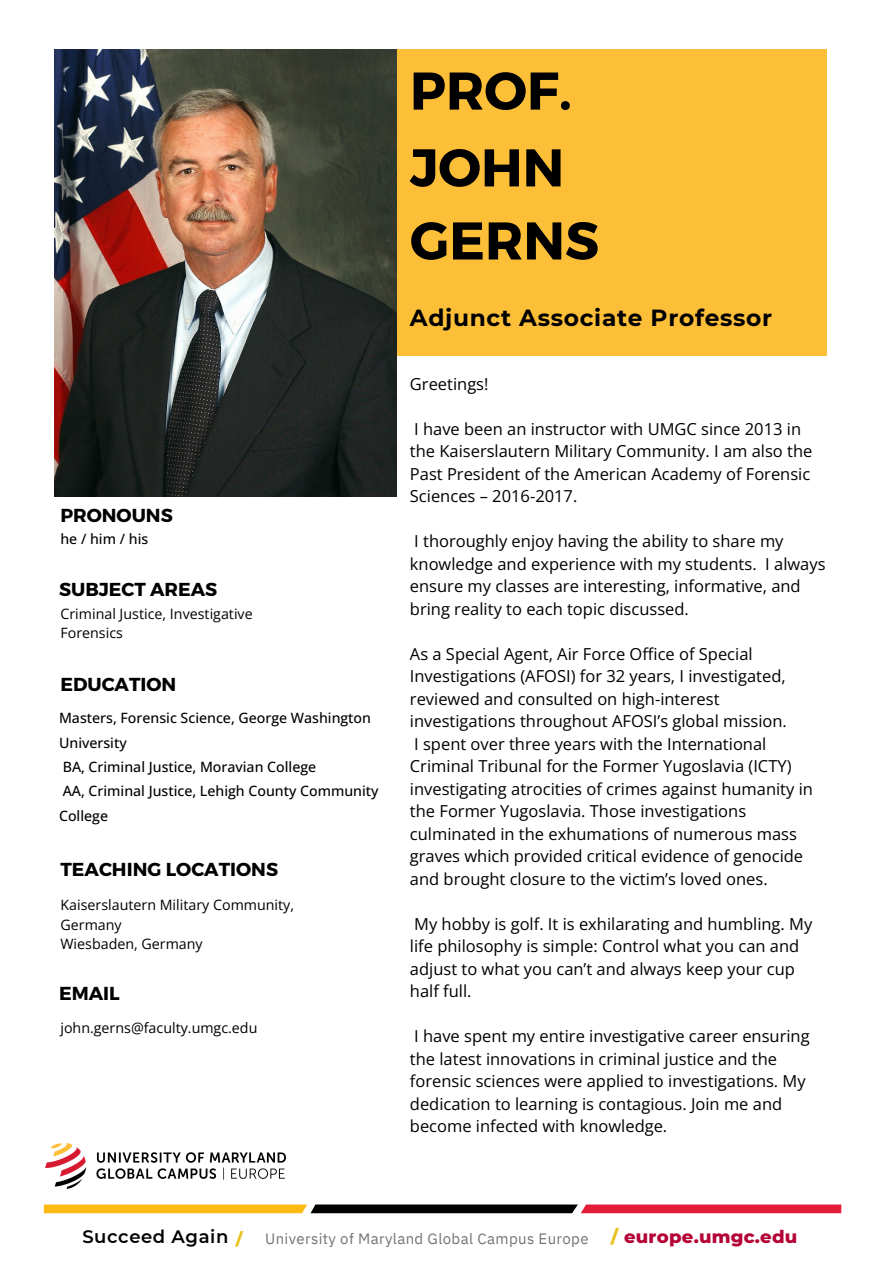
<style>
.page{position:relative;width:894px;height:1264px;background:#fff}
.page>*{position:absolute;margin:0;border:0;box-sizing:border-box;transform-origin:0 0}
.t1{font:700 52.95px "Montserrat";color:#000}
.t2{font:700 23.25px "Montserrat";letter-spacing:.03em;color:#000}
.t3{font:700 18.75px "Montserrat";color:#000}
.t4{font:800 18px "Montserrat";letter-spacing:.015em;color:#b40035}
.t5{font:600 18px "Montserrat";letter-spacing:.035em;color:#000}
.t6{font:16.5px/22.5px "Open Sans";color:#000}
.t7{font:800 16.5px "Montserrat";color:#e7c21f}
.t8{font:15px "IBM Plex Sans";letter-spacing:.025em;color:#747377}
.t9{font:500 14.25px/24.3px "Open Sans";color:#000}
.t10{font:14.25px/19.2px "Open Sans";color:#000}
.s1{color:#e7c21f}
</style>
<div class="page">
<div style="left:64px;top:49px;width:762px;height:306px;background:#fdbf38"></div>
<img style="left:54px;top:49px;width:342px;height:447px">
<svg style="left:44px;top:1204px;width:797px;height:9px;background:#a7552a"></svg>
<img style="left:45px;top:1143px;width:240px;height:45px">
<h5 class="t1" style="left:410px;top:56px;width:163px">PROF.</h5>
<h1 class="t1" style="left:410px;top:133px;width:156px">JOHN</h1>
<h1 class="t1" style="left:410px;top:206px;width:191px">GERNS</h1>
<h6 class="t3" style="left:60px;top:503px;width:114px">PRONOUNS</h6>
<h3 class="t9" style="left:60px;top:526px;width:89px">he / him / his</h3>
<p class="t3" style="left:59px;top:577px;width:160px">SUBJECT AREAS</p>
<p class="t10" style="left:60px;top:604px;width:194px">Criminal Justice, Investigative<br>Forensics</p>
<h3 class="t3" style="left:60px;top:672px;width:117px">EDUCATION</h3>
<h6 class="t9" style="left:59px;top:705px;width:321px">Masters, Forensic Science, George Washington<br>University<br>BA, Criminal Justice, Moravian College<br>AA, Criminal Justice, Lehigh County Community<br>College</h6>
<h3 class="t3" style="left:60px;top:857px;width:219px">TEACHING LOCATIONS</h3>
<p class="t10" style="left:60px;top:895px;width:235px">Kaiserslautern Military Community,<br>Germany</p>
<h3 class="t10" style="left:60px;top:933px;width:144px">Wiesbaden, Germany</h3>
<h3 class="t3" style="left:59px;top:981px;width:62px">EMAIL</h3>
<p class="t10" style="left:60px;top:1017px;width:198px">john.gerns@faculty.umgc.edu</p>
<h2 class="t2" style="left:410px;top:304px;width:364px">Adjunct Associate Professor</h2>
<h5 class="t6" style="left:410px;top:372px;width:80px">Greetings!</h5>
<h5 class="t6" style="left:410px;top:417px;width:404px">I have been an instructor with UMGC since 2013 in the Kaiserslautern Military Community. I am also the Past President of the American Academy of Forensic Sciences – 2016-2017.</h5>
<h5 class="t6" style="left:410px;top:529px;width:417px">I thoroughly enjoy having the ability to share my knowledge and experience with my students. I always ensure my classes are interesting, informative, and bring reality to each topic discussed.</h5>
<h5 class="t6" style="left:410px;top:642px;width:404px">As a Special Agent, Air Force Office of Special Investigations (AFOSI) for 32 years, I investigated, reviewed and consulted on high-interest investigations throughout AFOSI’s global mission.<br>I spent over three years with the International Criminal Tribunal for the Former Yugoslavia (ICTY) investigating atrocities of crimes against humanity in the Former Yugoslavia. Those investigations culminated in the exhumations of numerous mass graves which provided critical evidence of genocide and brought closure to the victim’s loved ones.</h5>
<h5 class="t6" style="left:410px;top:912px;width:404px">My hobby is golf. It is exhilarating and humbling. My life philosophy is simple: Control what you can and adjust to what you can’t and always keep your cup half full.</h5>
<h5 class="t6" style="left:410px;top:1024px;width:401px">I have spent my entire investigative career ensuring the latest innovations in criminal justice and the forensic sciences were applied to investigations. My dedication to learning is contagious. Join me and become infected with knowledge.</h5>
<p class="t5" style="left:82px;top:1225px;width:147px">Succeed Again</p>
<h4 class="t7" style="left:236px;top:1229px;width:8px">/</h4>
<p class="t8" style="left:265px;top:1228px;width:325px">University of Maryland Global Campus Europe</p>
<h4 class="t4" style="left:610px;top:1225px;width:188px"><span class="s1">/</span> europe.umgc.edu</h4>
</div>
